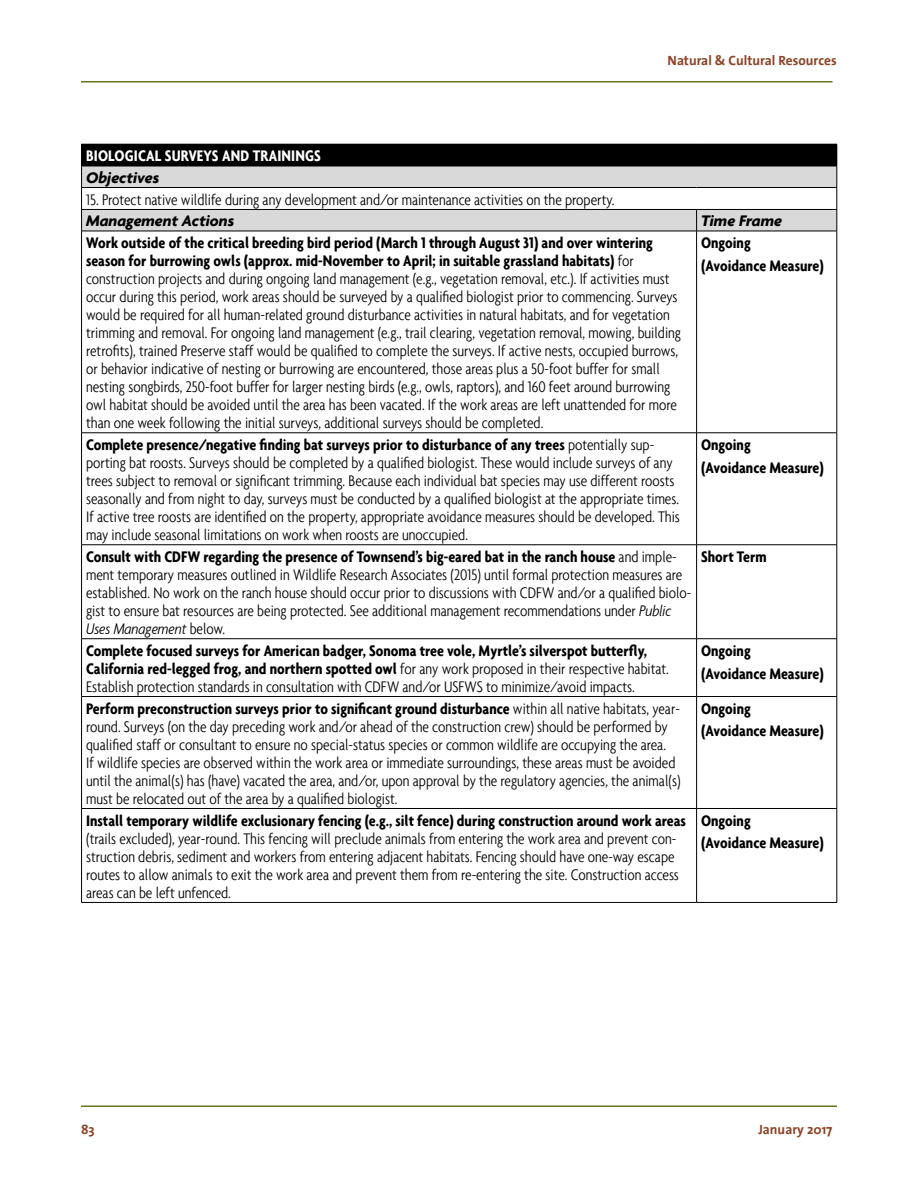
<style>
.page{position:relative;width:918px;height:1188px;background:#fff}
.page>*{position:absolute;margin:0;border:0;box-sizing:border-box;transform-origin:0 0}
.t1{font:300 condensed 16.5px/18px "Agenda";color:#000}
.t2{font:700 condensed 16.5px/22.5px "Agenda";color:#000}
.t3{font:italic 700 16.5px "Agenda";color:#000}
.t4{font:700 condensed 16.5px "Agenda";letter-spacing:.01em;color:#fff}
.t5{font:700 13.5px "The Sans";color:#8f4226}
.s1{font-weight:700}
.s2{font-style:italic}
.s3{font-weight:300}
</style>
<div class="page">
<hr style="left:81px;top:1106px;width:756px;height:1px;background:#677718">
<hr style="left:81px;top:81px;width:751px;height:1px;background:#677718">
<div style="left:82px;top:144px;width:755px;height:22px;background:#000"></div>
<svg style="left:82px;top:167px;width:755px;height:64px;fill:#d9d9d9"></svg>
<hr style="left:81px;top:166px;width:616px;height:1px;background:#000">
<hr style="left:697px;top:166px;width:140px;height:1px;background:#000">
<hr style="left:81px;top:187px;width:616px;height:1px;background:#000">
<hr style="left:697px;top:187px;width:140px;height:1px;background:#000">
<hr style="left:81px;top:209px;width:616px;height:1px;background:#000">
<svg style="left:81px;top:144px;width:1px;height:87px"></svg>
<hr style="left:697px;top:209px;width:140px;height:1px;background:#000">
<svg style="left:696px;top:210px;width:1px;height:21px"></svg>
<svg style="left:837px;top:144px;width:1px;height:87px"></svg>
<hr style="left:81px;top:231px;width:616px;height:1px;background:#000">
<hr style="left:81px;top:231px;width:1px;height:202px;background:#000">
<hr style="left:697px;top:231px;width:140px;height:1px;background:#000">
<hr style="left:696px;top:231px;width:1px;height:202px;background:#000">
<hr style="left:837px;top:231px;width:1px;height:202px;background:#000">
<hr style="left:81px;top:433px;width:616px;height:1px;background:#000">
<hr style="left:81px;top:433px;width:1px;height:112px;background:#000">
<hr style="left:697px;top:433px;width:140px;height:1px;background:#000">
<hr style="left:696px;top:433px;width:1px;height:112px;background:#000">
<hr style="left:837px;top:433px;width:1px;height:112px;background:#000">
<hr style="left:81px;top:544px;width:616px;height:1px;background:#000">
<hr style="left:81px;top:545px;width:1px;height:94px;background:#000">
<hr style="left:697px;top:544px;width:140px;height:1px;background:#000">
<hr style="left:696px;top:545px;width:1px;height:94px;background:#000">
<hr style="left:837px;top:545px;width:1px;height:94px;background:#000">
<hr style="left:81px;top:638px;width:616px;height:1px;background:#000">
<hr style="left:81px;top:639px;width:1px;height:57px;background:#000">
<hr style="left:697px;top:638px;width:140px;height:1px;background:#000">
<hr style="left:696px;top:639px;width:1px;height:57px;background:#000">
<hr style="left:837px;top:639px;width:1px;height:57px;background:#000">
<hr style="left:81px;top:696px;width:616px;height:1px;background:#000">
<hr style="left:81px;top:697px;width:1px;height:111px;background:#000">
<hr style="left:697px;top:696px;width:140px;height:1px;background:#000">
<hr style="left:696px;top:697px;width:1px;height:111px;background:#000">
<hr style="left:837px;top:697px;width:1px;height:111px;background:#000">
<hr style="left:81px;top:808px;width:616px;height:1px;background:#000">
<hr style="left:81px;top:809px;width:1px;height:93px;background:#000">
<hr style="left:697px;top:808px;width:140px;height:1px;background:#000">
<hr style="left:696px;top:809px;width:1px;height:93px;background:#000">
<hr style="left:837px;top:809px;width:1px;height:93px;background:#000">
<hr style="left:81px;top:902px;width:616px;height:1px;background:#000">
<hr style="left:697px;top:902px;width:140px;height:1px;background:#000">
<p class="t5" style="left:668px;top:49px;width:171px">Natural &amp; Cultural Resources</p>
<p class="t4" style="left:86px;top:146px;width:236px">BIOLOGICAL SURVEYS AND TRAININGS</p>
<p class="t3" style="left:86px;top:168px;width:75px">Objectives</p>
<p class="t1" style="left:86px;top:190px;width:530px">15. Protect native wildlife during any development and/or maintenance activities on the property.</p>
<p class="t3" style="left:86px;top:211px;width:150px">Management Actions</p>
<p class="t3" style="left:701px;top:211px;width:82px">Time Frame</p>
<p class="t1" style="left:86px;top:234px;width:597px"><span class="s1">Work outside of the critical breeding bird period (March 1 through August 31) and over wintering season for burrowing owls (approx. mid-November to April; in suitable grassland habitats)</span> for construction projects and during ongoing land management (e.g., vegetation removal, etc.). If activities must occur during this period, work areas should be surveyed by a qualified biologist prior to commencing. Surveys would be required for all human-related ground disturbance activities in natural habitats, and for vegetation trimming and removal. For ongoing land management (e.g., trail clearing, vegetation removal, mowing, building retrofits), trained Preserve staff would be qualified to complete the surveys. If active nests, occupied burrows, or behavior indicative of nesting or burrowing are encoun tered, those areas plus a 50-foot buffer for small nesting songbirds, 250-foot buffer for larger nesting birds (e.g., owls, raptors), and 160 feet around burrowing owl habitat should be avoided until the area has been vacated. If the work areas are left unattended for more than one week following the initial surveys, additional surveys should be completed.</p>
<p class="t2" style="left:701px;top:231px;width:124px">Ongoing<br>(Avoidance Measure)</p>
<p class="t1" style="left:86px;top:436px;width:595px"><span class="s1">Complete presence/negative finding bat surveys prior to disturbance of any trees</span> potentially sup&shy;porting bat roosts. Surveys should be completed by a qualified biologist. These would include surveys of any trees subject to removal or significant trimming. Because each individual bat species may use different roosts seasonally and from night to day, surveys must be conducted by a qualified biologist at the appropriate times.<br>If active tree roosts are identified on the property, appropriate avoidance measures should be developed. This may include seasonal limitations on work when roosts are unoccupied.</p>
<p class="t2" style="left:701px;top:433px;width:124px">Ongoing<br>(Avoidance Measure)</p>
<p class="t1" style="left:86px;top:548px;width:607px"><span class="s1">Consult with CDFW regarding the presence of Townsend’s big-eared bat in the ranch house</span> and imple&shy;ment temporary measures outlined in Wildlife Research Associates (2015) until formal protection measures are established. No work on the ranch house should occur prior to discussions with CDFW and/or a qualified biolo&shy;gist to ensure bat resources are being protected. See additional management recommendations under <span class="s2">Public Uses Management</span> below.</p>
<p class="t2" style="left:701px;top:545px;width:67px">Short Term</p>
<p class="t2" style="left:86px;top:641px;width:584px;line-height:18px">Complete focused surveys for American badger, Sonoma tree vole, Myrtle’s silverspot butterfly,<br>California red-legged frog, and northern spotted owl <span class="s3">for any work proposed in their respective habitat.<br>Establish protection standards in consultation with CDFW and/or USFWS to minimize/avoid impacts.</span></p>
<p class="t2" style="left:701px;top:639px;width:124px">Ongoing<br>(Avoidance Measure)</p>
<p class="t1" style="left:86px;top:699px;width:596px"><span class="s1">Perform preconstruction surveys prior to significant ground disturbance</span> within all native habitats, year&shy;round. Surveys (on the day preceding work and/or ahead of the construction crew) should be performed by qualified staff or consultant to ensure no special-status species or common wildlife are occupying the area.<br>If wildlife species are observed within the work area or immediate surroundings, these areas must be avoided until the animal(s) has (have) vacated the area, and/or, upon approval by the regulatory agencies, the animal(s) must be relocated out of the area by a qualified biologist.</p>
<p class="t2" style="left:701px;top:697px;width:124px">Ongoing<br>(Avoidance Measure)</p>
<p class="t2" style="left:86px;top:809px;width:601px">Install temporary wildlife exclusionary fencing (e.g., silt fence) during construction around work areas</p>
<p class="t1" style="left:86px;top:829px;width:594px">(trails excluded), year-round. This fencing will preclude animals from entering the work area and prevent con&shy;struction debris, sediment and workers from entering adjacent habitats. Fencing should have one-way escape routes to allow animals to exit the work area and prevent them from re-entering the site. Construction access areas can be left unfenced.</p>
<p class="t2" style="left:701px;top:809px;width:124px">Ongoing<br>(Avoidance Measure)</p>
<p class="t5" style="left:81px;top:1118px;width:15px">83</p>
<p class="t5" style="left:758px;top:1118px;width:76px">January 2017</p>
</div>
